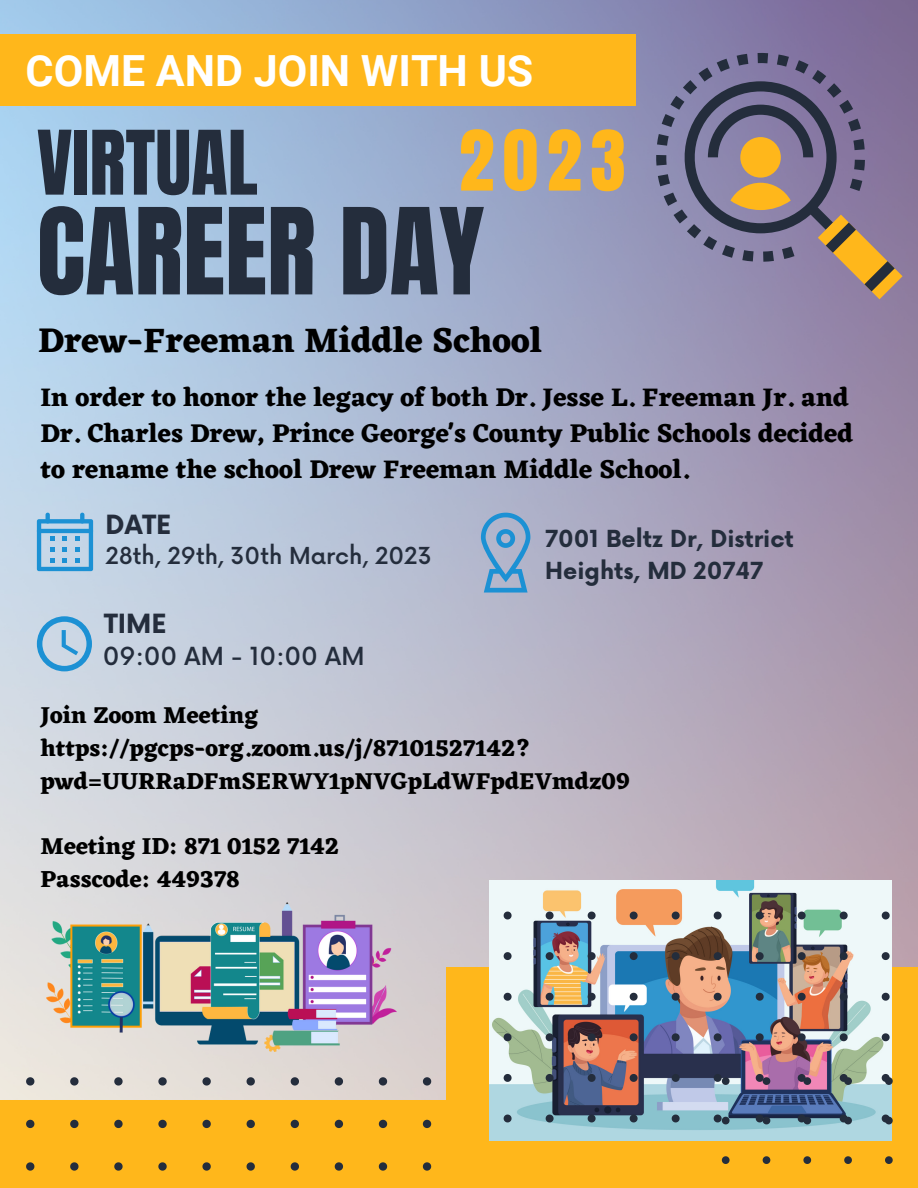
<style>
.page{position:relative;width:918px;height:1188px;background:#fff}
.page>*{position:absolute;margin:0;border:0;box-sizing:border-box;transform-origin:0 0}
.t1{font:101.85px "Anton";color:#242d3c}
.t2{font:75.6px "Anton";color:#242d3c}
.t3{font:71.1px "Anton";color:#ffb71b}
.t4{font:700 43.05px "Roboto";color:#fff}
.t5{font:700 35.4px "Eczar";color:#000}
.t6{font:700 26.55px/36px "Eczar";color:#000}
.t7{font:700 25.8px "Now";color:#242d3c}
.t8{font:500 24.3px "Now";color:#242d3c}
.t9{font:700 24px/32.7px "Eczar";color:#000}
.t10{font:700 22.95px/31.5px "Now";color:#242d3c}
.t11{font:500 22.8px "Now";color:#242d3c}
</style>
<div class="page">
<img style="left:0;top:0;width:918px;height:1100px">
<svg style="left:37px;top:513px;width:56px;height:58px;background:#80badf"></svg>
<svg style="left:37px;top:616px;width:55px;height:55px;background:#93c0df"></svg>
<svg style="left:481px;top:513px;width:49px;height:80px;background:#7ca7ce"></svg>
<div style="left:446px;top:967px;width:472px;height:221px;background:#ffb71b"></div>
<div style="left:0;top:1100px;width:478px;height:88px;background:#ffb71b"></div>
<div style="left:0;top:34px;width:636px;height:72px;background:#ffb71b"></div>
<img style="left:46px;top:903px;width:350px;height:148px">
<svg style="left:656px;top:53px;width:209px;height:209px;background:#7b779d"></svg>
<svg style="left:677px;top:81px;width:226px;height:218px;background:#857788"></svg>
<img style="left:489px;top:880px;width:403px;height:260px">
<svg style="left:504px;top:912px;width:386px;height:210px;background:#9a9ba0"></svg>
<svg style="left:26px;top:1077px;width:405px;height:94px"></svg>
<svg style="left:722px;top:1077px;width:171px;height:87px"></svg>
<h3 class="t4" style="left:26px;top:46px;width:509px">COME AND JOIN WITH US</h3>
<h3 class="t3" style="left:459px;top:110px;width:168px">2023</h3>
<h2 class="t2" style="left:37px;top:109px;width:222px">VIRTUAL</h2>
<h1 class="t1" style="left:37px;top:179px;width:449px">CAREER DAY</h1>
<h3 class="t5" style="left:38px;top:319px;width:506px">Drew-Freeman Middle School</h3>
<p class="t6" style="left:40px;top:379px;width:814px">In order to honor the legacy of both Dr. Jesse L. Freeman Jr. and<br>Dr. Charles Drew, Prince George's County Public Schools decided to rename the school Drew Freeman Middle School.</p>
<p class="t7" style="left:106px;top:511px;width:67px">DATE</p>
<p class="t11" style="left:106px;top:544px;width:328px">28th, 29th, 30th March, 2023</p>
<p class="t7" style="left:104px;top:610px;width:64px">TIME</p>
<p class="t8" style="left:103px;top:643px;width:263px">09:00 AM - 10:00 AM</p>
<p class="t10" style="left:545px;top:524px;width:250px">7001 Beltz Dr, District<br>Heights, MD 20747</p>
<p class="t9" style="left:40px;top:699px;width:591px">Join Zoom Meeting https://pgcps-org.zoom.us/j/87101527142? pwd=UURRaDFmSERWY1pNVGpLdWFpdEVmdz09</p>
<p class="t9" style="left:40px;top:829px;width:300px">Meeting ID: 871 0152 7142<br>Passcode: 449378</p>
</div>
